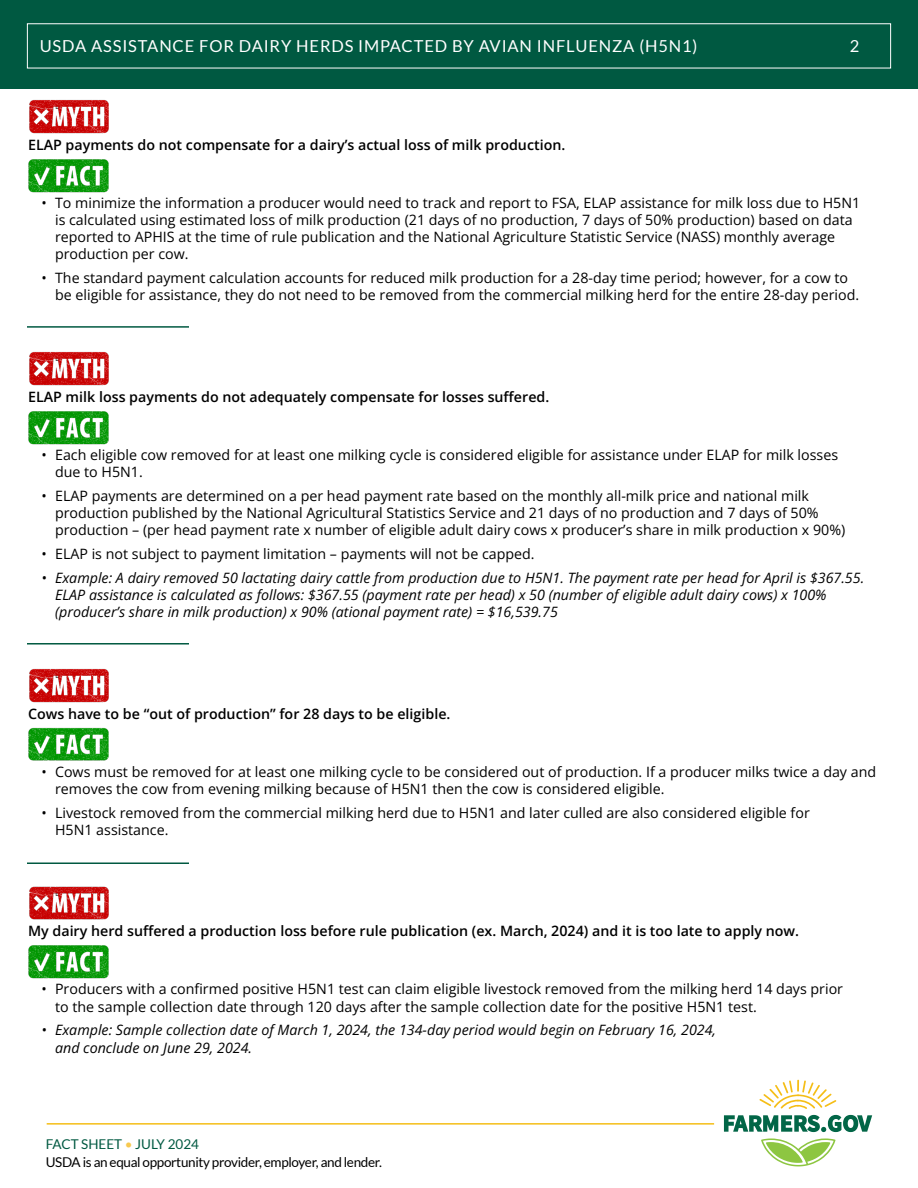
<style>
.page{position:relative;width:918px;height:1188px;background:#fff}
.page>*{position:absolute;margin:0;border:0;box-sizing:border-box;transform-origin:0 0}
.Subheader_1{font:16.5px "Lato";letter-spacing:.05em;color:#fff}
.t1{font:14.25px/17.1px "Open Sans";color:#000}
.t2{font:italic 14.25px/17.1px "Open Sans";color:#000}
.Body_Style{font:600 14.25px "Open Sans";color:#000}
.t3{font:14.25px "Arial";color:#000}
.t4{font:13.5px "Lato";letter-spacing:-.025em;color:#000}
.t5{font:13.5px "Lato";color:#005941}
.s1{color:#f7c950}
</style>
<div class="page">
<div style="left:0;top:0;width:918px;height:89px;background:#005941"></div>
<hr style="left:47px;top:1123px;width:667px;height:2px;background:#f5be17">
<svg style="left:761px;top:1138px;width:75px;height:28px"></svg>
<svg style="left:759px;top:1080px;width:77px;height:29px"></svg>
<svg style="left:724px;top:1115px;width:148px;height:17px"></svg>
<img style="left:29px;top:99px;width:80px;height:35px">
<img style="left:28px;top:159px;width:81px;height:34px">
<img style="left:29px;top:351px;width:80px;height:35px">
<img style="left:28px;top:411px;width:81px;height:34px">
<img style="left:29px;top:668px;width:80px;height:35px">
<img style="left:28px;top:727px;width:81px;height:34px">
<img style="left:29px;top:886px;width:80px;height:34px">
<img style="left:28px;top:945px;width:81px;height:34px">
<hr style="left:27px;top:326px;width:162px;height:2px;background:#005941">
<hr style="left:27px;top:643px;width:162px;height:2px;background:#005941">
<hr style="left:27px;top:862px;width:162px;height:2px;background:#005941">
<p class="Subheader_1" style="left:40px;top:37px;width:659px">USDA ASSISTANCE FOR DAIRY HERDS IMPACTED BY AVIAN INFLUENZA (H5N1)</p>
<p class="Subheader_1" style="left:850px;top:37px;width:11px">2</p>
<p class="t3" style="left:55px;top:98px;width:7px">▫</p>
<p class="Body_Style" style="left:28px;top:135px;width:539px">ELAP payments do not compensate for a dairy’s actual loss of milk production.</p>
<p class="t1" style="left:55px;top:194px;width:807px;text-indent:-14px">• To minimize the information a producer would need to track and report to FSA, ELAP assistance for milk loss due to H5N1 is calculated using estimated loss of milk production (21 days of no production, 7 days of 50% production) based on data reported to APHIS at the time of rule publication and the National Agriculture Statistic Service (NASS) monthly average production per cow.</p>
<p class="t1" style="left:55px;top:269px;width:806px;text-indent:-14px">• The standard payment calculation accounts for reduced milk production for a 28-day time period; however, for a cow to be eligible for assistance, they do not need to be removed from the commercial milking herd for the entire 28-day period.</p>
<p class="t3" style="left:55px;top:350px;width:7px">▫</p>
<p class="Body_Style" style="left:28px;top:387px;width:523px">ELAP milk loss payments do not adequately compensate for losses suffered.</p>
<p class="t1" style="left:55px;top:446px;width:785px;text-indent:-14px">• Each eligible cow removed for at least one milking cycle is considered eligible for assistance under ELAP for milk losses due to H5N1.</p>
<p class="t1" style="left:55px;top:487px;width:792px;text-indent:-14px">• ELAP payments are determined on a per head payment rate based on the monthly all-milk price and national milk production published by the National Agricultural Statistics Service and 21 days of no production and 7 days of 50% production – (per head payment rate x number of eligible adult dairy cows x producer’s share in milk production x 90%)</p>
<p class="t1" style="left:42px;top:545px;width:495px">• ELAP is not subject to payment limitation – payments will not be capped.</p>
<p class="t2" style="left:55px;top:569px;width:811px;text-indent:-14px">• Example: A dairy removed 50 lactating dairy cattle from production due to H5N1. The payment rate per head for April is $367.55.<br>ELAP assistance is calculated as follows: $367.55 (payment rate per head) x 50 (number of eligible adult dairy cows) x 100% (producer’s share in milk production) x 90% (ational payment rate) = $16,539.75</p>
<p class="t3" style="left:55px;top:666px;width:7px">▫</p>
<p class="Body_Style" style="left:28px;top:704px;width:424px">Cows have to be “out of production” for 28 days to be eligible.</p>
<p class="t1" style="left:55px;top:763px;width:823px;text-indent:-14px">• Cows must be removed for at least one milking cycle to be considered out of production. If a producer milks twice a day and removes the cow from evening milking because of H5N1 then the cow is considered eligible.</p>
<p class="t1" style="left:55px;top:804px;width:756px;text-indent:-14px">• Livestock removed from the commercial milking herd due to H5N1 and later culled are also considered eligible for<br>H5N1 assistance.</p>
<p class="t3" style="left:55px;top:884px;width:7px">▫</p>
<p class="Body_Style" style="left:28px;top:921px;width:773px">My dairy herd suffered a production loss before rule publication (ex. March, 2024) and it is too late to apply now.</p>
<p class="t1" style="left:55px;top:980px;width:790px;text-indent:-14px">• Producers with a confirmed positive H5N1 test can claim eligible livestock removed from the milking herd 14 days prior to the sample collection date through 120 days after the sample collection date for the positive H5N1 test.</p>
<p class="t2" style="left:55px;top:1021px;width:663px;text-indent:-14px">• Example: Sample collection date of March 1, 2024, the 134-day period would begin on February 16, 2024, and conclude on June 29, 2024.</p>
<p class="t5" style="left:46px;top:1137px;width:155px">FACT SHEET <span class="s1">•</span> JULY 2024</p>
<p class="t4" style="left:46px;top:1155px;width:338px">USDA is an equal opportunity provider, employer, and lender.</p>
</div>
